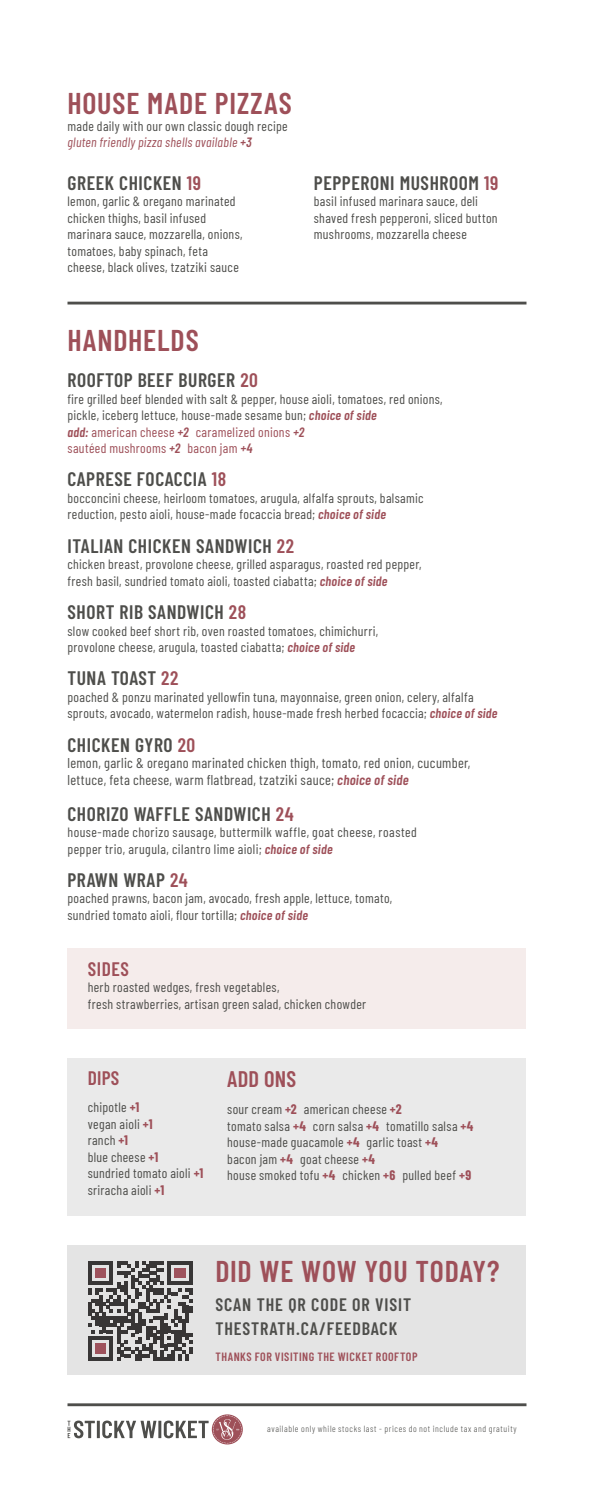
<style>
.page{position:relative;width:594px;height:1512px;background:#fff}
.page>*{position:absolute;margin:0;border:0;box-sizing:border-box;transform-origin:0 0}
.Heading{font:600 30px "Barlow Condensed";letter-spacing:.025em;color:#9e5059}
.Item_Body{font:600 22.5px "Barlow Condensed";letter-spacing:.01em;color:#9e5059}
.Item_Header{font:600 19.5px "Barlow Condensed";letter-spacing:.03em;color:#4e4e4b}
.Item_Body-2{font:600 19.5px "Barlow Condensed";letter-spacing:.03em;color:#4e4e4b}
.Item_Header-2{font:600 19.5px "Barlow Condensed";letter-spacing:.025em;color:#9e5059}
.Item_Header-3{font:600 18px/24.2px "Barlow Condensed";letter-spacing:.05em;color:#4e4e4b}
.Item_Header-4{font:14.25px/16.5px "Barlow Condensed";letter-spacing:.025em;color:#4e4e4b}
.Item_Body-3{font:13.5px/16.5px "Barlow Condensed";letter-spacing:.025em;color:#4e4e4b}
.Item_Header-5{font:13.5px/16.5px "Barlow Condensed";letter-spacing:.025em;color:#4e4e4b}
.Item_Body-4{font:13.5px/16.5px "Barlow Condensed";letter-spacing:.025em;color:#9e5059}
.Item_Body-5{font:600 12px "Barlow Condensed";letter-spacing:.045em;color:#9e5059}
.Item_Body-6{font:300 9px "Barlow Condensed";letter-spacing:.07em;color:#4e4e4b}
.s1{font-style:italic;color:#9e5059}
.s2{font-weight:600;font-style:italic;color:#9e5059}
.s3{color:#9e5059}
.s4{font-weight:600;font-style:italic}
.s5{font-weight:700;color:#9e5059}
</style>
<div class="page">
<hr style="left:68px;top:302px;width:458px;height:3px;background:#4e4e4b">
<div style="left:68px;top:1058px;width:458px;height:158px;background:#eaeaea"></div>
<hr style="left:68px;top:1403px;width:458px;height:3px;background:#4e4e4b">
<svg style="left:67px;top:1414px;width:176px;height:30px"></svg>
<div style="left:68px;top:949px;width:458px;height:80px;background:#f5eceb"></div>
<div style="left:68px;top:1245px;width:458px;height:130px;background:#e4e4e4"></div>
<svg style="left:88px;top:1261px;width:105px;height:100px"></svg>
<p class="Heading" style="left:68px;top:82px;width:226px">HOUSE MADE PIZZAS</p>
<p class="Item_Body-3" style="left:68px;top:116px;width:222px">made daily with our own classic dough recipe <span class="s1">gluten friendly pizza shells available</span> <span class="s2">+3</span></p>
<p class="Item_Header" style="left:68px;top:169px;width:135px">GREEK CHICKEN <span class="s3">19</span></p>
<p class="Item_Header-5" style="left:68px;top:192px;width:177px">lemon, garlic &amp; oregano marinated chicken thighs, basil infused marinara sauce, mozzarella, onions, tomatoes, baby spinach, feta cheese, black olives, tzatziki sauce</p>
<p class="Item_Header" style="left:314px;top:169px;width:186px">PEPPERONI MUSHROOM <span class="s3">19</span></p>
<p class="Item_Body-3" style="left:314px;top:192px;width:185px">basil infused marinara sauce, deli shaved fresh pepperoni, sliced button mushrooms, mozzarella cheese</p>
<p class="Heading" style="left:68px;top:319px;width:133px">HANDHELDS</p>
<p class="Item_Header" style="left:68px;top:366px;width:192px">ROOFTOP BEEF BURGER <span class="s3">20</span></p>
<p class="Item_Body-3" style="left:68px;top:390px;width:377px">fire grilled beef blended with salt &amp; pepper, house aioli, tomatoes, red onions, pickle, iceberg lettuce, house-made sesame bun; <span class="s2">choice of side</span></p>
<p class="Item_Body-4" style="left:68px;top:423px;width:238px"><span class="s4">add:</span> american cheese <span class="s4">+2</span> caramelized onions <span class="s4">+2 </span>sautéed mushrooms <span class="s4">+2</span> bacon jam <span class="s4">+4</span></p>
<p class="Item_Body-2" style="left:68px;top:466px;width:160px">CAPRESE FOCACCIA <span class="s3">18</span></p>
<p class="Item_Body-3" style="left:68px;top:489px;width:358px">bocconcini cheese, heirloom tomatoes, arugula, alfalfa sprouts, balsamic reduction, pesto aioli, house-made focaccia bread; <span class="s2">choice of side</span></p>
<p class="Item_Header" style="left:68px;top:532px;width:228px">ITALIAN CHICKEN SANDWICH <span class="s3">22</span></p>
<p class="Item_Body-3" style="left:68px;top:555px;width:355px">chicken breast, provolone cheese, grilled asparagus, roasted red pepper, fresh basil, sundried tomato aioli, toasted ciabatta; <span class="s2">choice of side</span></p>
<p class="Item_Header" style="left:68px;top:598px;width:180px">SHORT RIB SANDWICH <span class="s3">28</span></p>
<p class="Item_Body-3" style="left:68px;top:621px;width:312px">slow cooked beef short rib, oven roasted tomatoes, chimichurri, provolone cheese, arugula, toasted ciabatta; <span class="s2">choice of side</span></p>
<p class="Item_Header" style="left:68px;top:664px;width:112px">TUNA TOAST <span class="s3">22</span></p>
<p class="Item_Body-3" style="left:68px;top:688px;width:432px">poached &amp; ponzu marinated yellowfin tuna, mayonnaise, green onion, celery, alfalfa sprouts, avocado, watermelon radish, house-made fresh herbed focaccia; <span class="s2">choice of side</span></p>
<p class="Item_Header" style="left:68px;top:731px;width:129px">CHICKEN GYRO <span class="s3">20</span></p>
<p class="Item_Header-4" style="left:68px;top:754px;width:404px">lemon, garlic &amp; oregano marinated chicken thigh, tomato, red onion, cucumber, lettuce, feta cheese, warm flatbread, tzatziki sauce; <span class="s2">choice of side</span></p>
<p class="Item_Header" style="left:68px;top:800px;width:228px">CHORIZO WAFFLE SANDWICH <span class="s3">24</span></p>
<p class="Item_Body-3" style="left:68px;top:823px;width:351px">house-made chorizo sausage, buttermilk waffle, goat cheese, roasted pepper trio, arugula, cilantro lime aioli; <span class="s2">choice of side</span></p>
<p class="Item_Header" style="left:68px;top:866px;width:122px">PRAWN WRAP <span class="s3">24</span></p>
<p class="Item_Body-3" style="left:68px;top:889px;width:326px">poached prawns, bacon jam, avocado, fresh apple, lettuce, tomato, sundried tomato aioli, flour tortilla; <span class="s2">choice of side</span></p>
<p class="Item_Header-2" style="left:88px;top:955px;width:43px">SIDES</p>
<p class="Item_Body-3" style="left:88px;top:978px;width:280px">herb roasted wedges, fresh vegetables,<br>fresh strawberries, artisan green salad, chicken chowder</p>
<p class="Item_Header-2" style="left:88px;top:1064px;width:33px">DIPS</p>
<p class="Item_Body-3" style="left:88px;top:1098px;width:117px">chipotle <span class="s5">+1<br></span>vegan aioli <span class="s5">+1<br></span>ranch <span class="s5">+1<br></span>blue cheese <span class="s5">+1 </span>sundried tomato aioli <span class="s5">+1</span></p>
<p class="Item_Body-3" style="left:88px;top:1181px;width:78px">sriracha aioli <span class="s5">+1</span></p>
<p class="Item_Body" style="left:227px;top:1063px;width:70px">ADD ONS</p>
<p class="Item_Body-3" style="left:227px;top:1100px;width:248px">sour cream <span class="s5">+2</span> american cheese <span class="s5">+2<br></span>tomato salsa <span class="s5">+4</span> corn salsa <span class="s5">+4</span> tomatillo salsa <span class="s5">+4 </span>house-made guacamole <span class="s5">+4</span> garlic toast <span class="s5">+4<br></span>bacon jam <span class="s5">+4</span> goat cheese <span class="s5">+4<br></span>house smoked tofu <span class="s5">+4</span> chicken <span class="s5">+6</span> pulled beef <span class="s5">+9</span></p>
<p class="Heading" style="left:215px;top:1250px;width:285px">DID WE WOW YOU TODAY?</p>
<p class="Item_Header-3" style="left:215px;top:1291px;width:197px">SCAN THE QR CODE OR VISIT<br>THESTRATH.CA/FEEDBACK</p>
<p class="Item_Body-5" style="left:215px;top:1348px;width:204px">THANKS FOR VISITING THE WICKET ROOFTOP</p>
<p class="Item_Body-6" style="left:267px;top:1422px;width:251px">available only while stocks last - prices do not include tax and gratuity</p>
</div>
